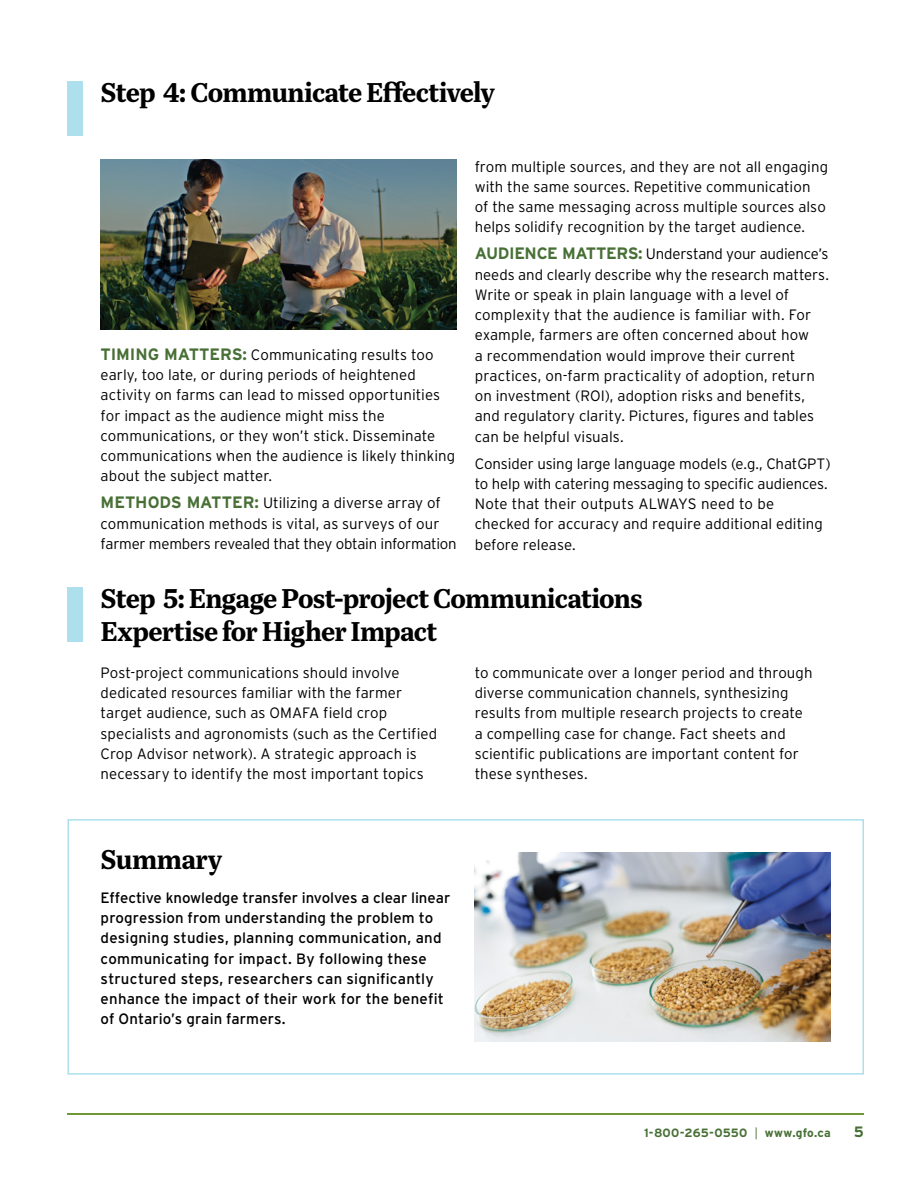
<style>
.page{position:relative;width:918px;height:1188px;background:#fff}
.page>*{position:absolute;margin:0;border:0;box-sizing:border-box;transform-origin:0 0}
.t1{font:700 28.05px/33px "Quinn Text";letter-spacing:-.03em;color:#000;scale:.96 1}
.t2{font:300 15px/20.2px "Interstate";color:#000}
.t3{font:15px/20.2px "Interstate";letter-spacing:.01em;color:#000}
.t4{font:700 15px "Interstate";color:#487036}
.t5{font:700 12px "Interstate";letter-spacing:.015em;color:#487036}
.s1{font-weight:700;font-size:16.5px;color:#487036}
.s2{font-weight:300}
</style>
<div class="page">
<hr style="left:68px;top:1113px;width:796px;height:2px;background:#6e9934">
<div style="left:68px;top:587px;width:15px;height:54px;background:#ade0ec"></div>
<div style="left:68px;top:81px;width:15px;height:54px;background:#ade0ec"></div>
<div style="left:68px;top:819px;width:796px;height:256px;border:2px solid #ade0ec"></div>
<img style="left:101px;top:160px;width:356px;height:169px">
<img style="left:475px;top:852px;width:356px;height:190px">
<h1 class="t1" style="left:101px;top:75px;width:412px">Step 4: Communicate Effectively</h1>
<p class="t2" style="left:101px;top:344px;width:356px"><span class="s1">TIMING MATTERS:</span> Communicating results too early, too late, or during periods of heightened activity on farms can lead to missed opportunities for impact as the audience might miss the communications, or they won’t stick. Disseminate communications when the audience is likely thinking about the subject matter.</p>
<p class="t2" style="left:101px;top:493px;width:358px"><span class="s1">METHODS MATTER:</span> Utilizing a diverse array of communication methods is vital, as surveys of our farmer members revealed that they obtain information</p>
<p class="t2" style="left:475px;top:156px;width:355px">from multiple sources, and they are not all engaging with the same sources. Repetitive communication<br>of the same messaging across multiple sources also helps solidify recognition by the target audience.</p>
<p class="t2" style="left:475px;top:244px;width:356px"><span class="s1">AUDIENCE MATTERS:</span> Understand your audience’s needs and clearly describe why the research matters.<br>Write or speak in plain language with a level of complexity that the audience is familiar with. For example, farmers are often concerned about how<br>a recommendation would improve their current practices, on-farm practicality of adoption, return on investment (ROI), adoption risks and benefits, and regulatory clarity. Pictures, figures and tables can be helpful visuals.</p>
<p class="t2" style="left:475px;top:453px;width:358px">Consider using large language models (e.g., ChatGPT) to help with catering messaging to specific audiences.<br>Note that their outputs ALWAYS need to be checked for accuracy and require additional editing before release.</p>
<h1 class="t1" style="left:101px;top:581px;width:566px">Step 5: Engage Post-project Communications<br>Expertise for Higher Impact</h1>
<p class="t2" style="left:101px;top:662px;width:338px">Post-project communications should involve dedicated resources familiar with the farmer target audience, such as OMAFA field crop specialists and agronomists (such as the Certified Crop Advisor network). A strategic approach is necessary to identify the most important topics</p>
<p class="t2" style="left:475px;top:662px;width:339px">to communicate over a longer period and through diverse communication channels, synthesizing results from multiple research projects to create a compelling case for change. Fact sheets and scientific publications are important content for these syntheses.</p>
<h1 class="t1" style="left:101px;top:843px;width:128px">Summary</h1>
<p class="t3" style="left:101px;top:887px;width:351px">Effective knowledge transfer involves a clear linear progression from understanding the problem to designing studies, planning communication, and communicating for impact. By following these structured steps, researchers can significantly enhance the impact of their work for the benefit of Ontario’s grain farmers.</p>
<p class="t5" style="left:644px;top:1126px;width:188px">1-800-265-0550 <span class="s2">|</span> www.gfo.ca</p>
<p class="t4" style="left:854px;top:1124px;width:12px">5</p>
</div>
